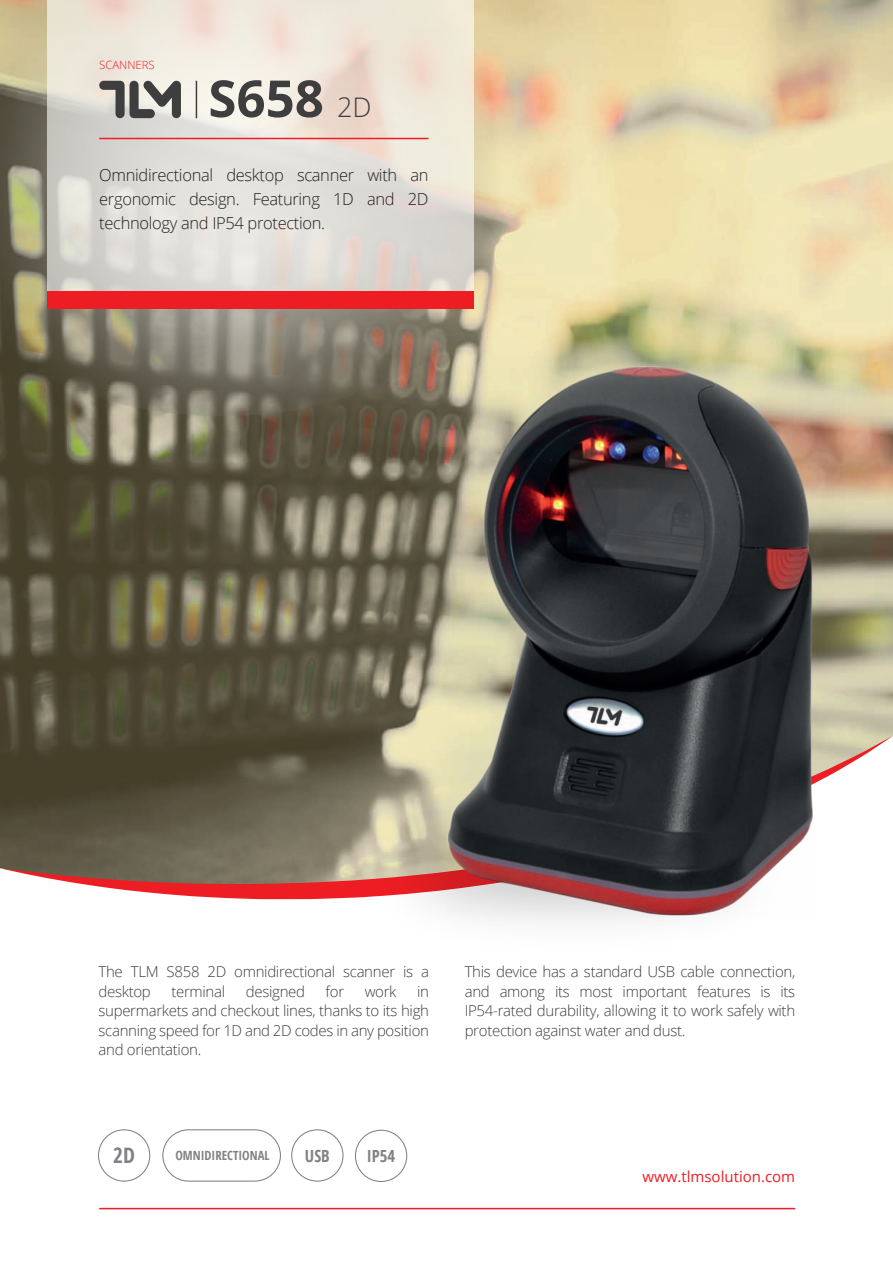
<style>
.page{position:relative;width:893px;height:1263px;background:#fff}
.page>*{position:absolute;margin:0;border:0;box-sizing:border-box;transform-origin:0 0}
.t1{font:700 51px "Open Sans";color:#3e3e3f}
.t2{font:700 21.3px "Open Sans Condensed";color:#808285}
.t3{font:700 16.8px "Open Sans Condensed";color:#808285}
.t4{font:300 16.5px/24px "Open Sans";letter-spacing:-.02em;color:#231f20;text-align:justify}
.t5{font:300 15px/19.5px "Open Sans";letter-spacing:-.02em;color:#3e3e3f;text-align:justify}
.t6{font:15px "Open Sans";color:#ee1d23}
.t7{font:700 12.6px "Open Sans Condensed";color:#808285}
.t8{font:300 11.4px "Open Sans";color:#ee1d23}
.s1{font-weight:300;font-size:27px}
</style>
<div class="page">
<img style="left:0;top:0;width:893px;height:736px">
<svg style="left:0;top:736px;width:338px;height:163px;background:#6e5b4a"></svg>
<hr style="left:99px;top:1208px;width:696px;height:1px;background:#ee1d23">
<svg style="left:0;top:0;width:546px;height:416px;background:#a1977b"></svg>
<svg style="left:47px;top:0;width:427px;height:291px;background:#e5dfd7"></svg>
<div style="left:47px;top:291px;width:427px;height:18px;background:#ee1d23"></div>
<img style="left:338px;top:350px;width:555px;height:573px">
<div style="left:98px;top:1129px;width:52px;height:52px;border:1px solid #808285;border-radius:50%"></div>
<div style="left:291px;top:1129px;width:53px;height:52px;border:1px solid #808285;border-radius:50%"></div>
<div style="left:355px;top:1130px;width:52px;height:52px;border:1px solid #808285;border-radius:50%"></div>
<div style="left:162px;top:1129px;width:119px;height:52px;border:1px solid #808285;border-radius:26px"></div>
<hr style="left:196px;top:81px;width:1px;height:37px;background:#3e3e3f">
<hr style="left:99px;top:138px;width:329px;height:1px;background:#ee1d23">
<svg style="left:99px;top:80px;width:82px;height:38px;background:#918f8c"></svg>
<p class="t8" style="left:99px;top:57px;width:57px">SCANNERS</p>
<h1 class="t1" style="left:208px;top:63px;width:165px">S658 <span class="s1">2D</span></h1>
<p class="t4" style="left:99px;top:162px;width:331px">Omnidirectional desktop scanner with an ergonomic design. Featuring 1D and 2D technology and IP54 protection.</p>
<p class="t5" style="left:99px;top:962px;width:332px">The TLM S858 2D omnidirectional scanner is a desktop</p>
<p class="t5" style="left:171px;top:981px;width:55px">terminal</p>
<p class="t5" style="left:246px;top:981px;width:61px">designed</p>
<p class="t5" style="left:326px;top:981px;width:20px">for</p>
<p class="t5" style="left:365px;top:981px;width:33px">work</p>
<p class="t5" style="left:99px;top:981px;width:332px;text-indent:319px">in supermarkets and checkout lines, thanks to its high scanning speed for 1D and 2D codes in any position and orientation.</p>
<h2 class="t2" style="left:113px;top:1140px;width:23px">2D</h2>
<p class="t7" style="left:175px;top:1146px;width:96px">OMNIDIRECTIONAL</p>
<p class="t3" style="left:305px;top:1144px;width:26px">USB</p>
<p class="t3" style="left:367px;top:1144px;width:30px">IP54</p>
<p class="t5" style="left:465px;top:962px;width:332px">This device has a standard USB cable connection, and among its most important features is its IP54-rated durability, allowing it to work safely with protection against water and dust.</p>
<p class="t6" style="left:642px;top:1166px;width:154px">www.tlmsolution.com</p>
</div>
